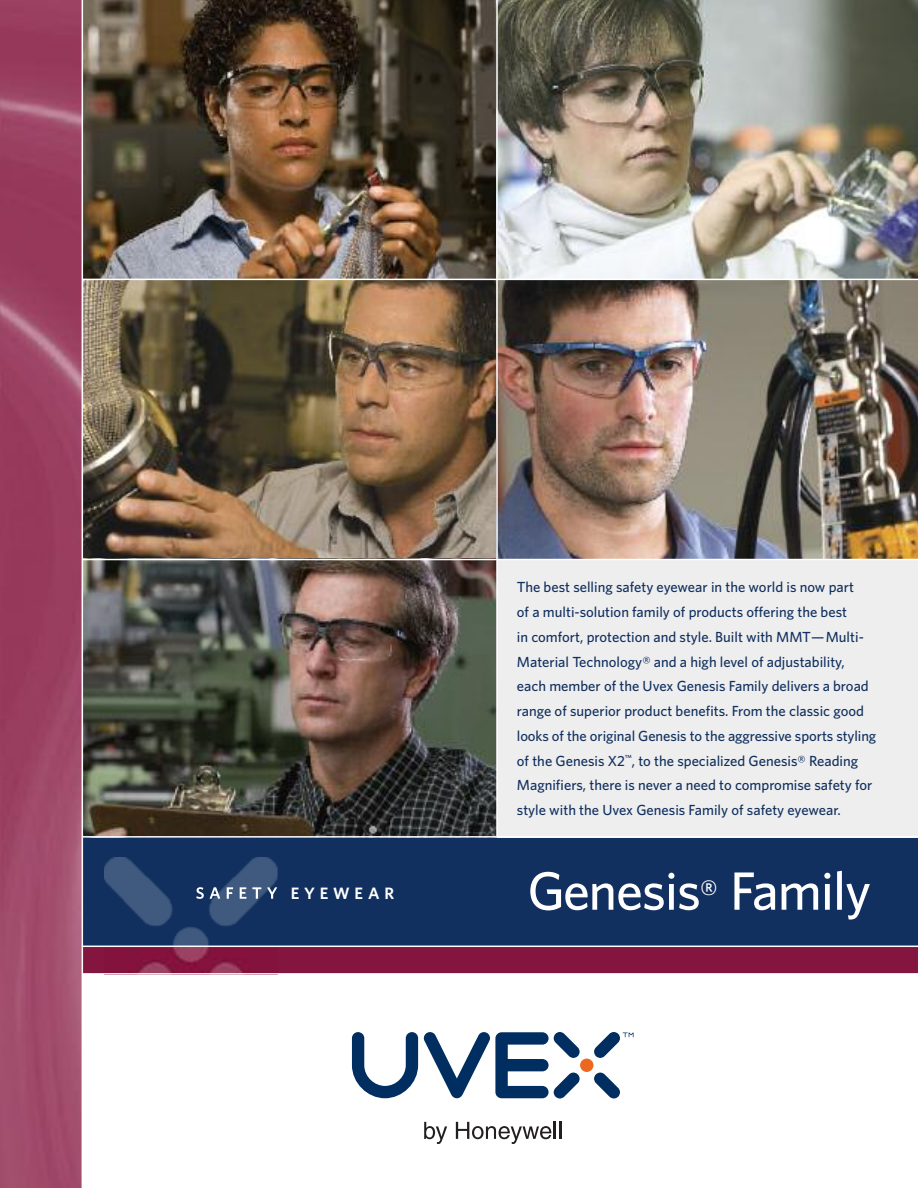
<style>
.page{position:relative;width:918px;height:1188px;background:#fff}
.page>*{position:absolute;margin:0;border:0;box-sizing:border-box;transform-origin:0 0}
.t1{font:500 54px "Whitney";letter-spacing:-.02em;color:#fff}
.t2{font:600 16.5px "Whitney";letter-spacing:.295em;color:#fff}
.t3{font:500 14.7px/24.8px "Whitney";color:#11305f}
.s1{font-size:32.4px}
</style>
<div class="page">
<div style="left:464px;top:541px;width:454px;height:320px;background:#eee"></div>
<img style="left:83px;top:0;width:835px;height:559px">
<img style="left:83px;top:560px;width:413px;height:276px">
<div style="left:70px;top:947px;width:848px;height:27px;background:#84153e"></div>
<div style="left:75px;top:838px;width:843px;height:108px;background:#11305f"></div>
<img style="left:104px;top:858px;width:174px;height:115px">
<img style="left:196px;top:887px;width:82px;height:12px">
<hr style="left:74px;top:836px;width:844px;height:2px;background:#fff">
<hr style="left:75px;top:946px;width:843px;height:1px;background:#fff">
<hr style="left:72px;top:973px;width:846px;height:2px;background:#fff">
<svg style="left:352px;top:1032px;width:282px;height:66px"></svg>
<svg style="left:424px;top:1122px;width:23px;height:22px"></svg>
<svg style="left:456px;top:1122px;width:105px;height:22px"></svg>
<hr style="left:78px;top:279px;width:840px;height:1px;background:#fff">
<hr style="left:78px;top:559px;width:840px;height:1px;background:#fff">
<img style="left:0;top:0;width:82px;height:1188px">
<hr style="left:82px;top:0;width:1px;height:1188px;background:#fff">
<hr style="left:496px;top:0;width:2px;height:837px;background:#fff">
<p class="t2" style="left:196px;top:887px;width:200px">SAFETY EYEWEAR</p>
<p class="t3" style="left:517px;top:576px;width:361px">The best selling safety eyewear in the world is now part<br>of a multi-solution family of products offering the best<br>in comfort, protection and style. Built with MMT—Multi-Material Technology® and a high level of adjustability, each member of the Uvex Genesis Family delivers a broad range of superior product benefits. From the classic good looks of the original Genesis to the aggressive sports styling of the Genesis X2<sup>™</sup>, to the specialized Genesis® Reading Magnifiers, there is never a need to compromise safety for style with the Uvex Genesis Family of safety eyewear.</p>
<h1 class="t1" style="left:527px;top:872px;width:345px">Genesis<span class="s1">®</span> Family</h1>
</div>
